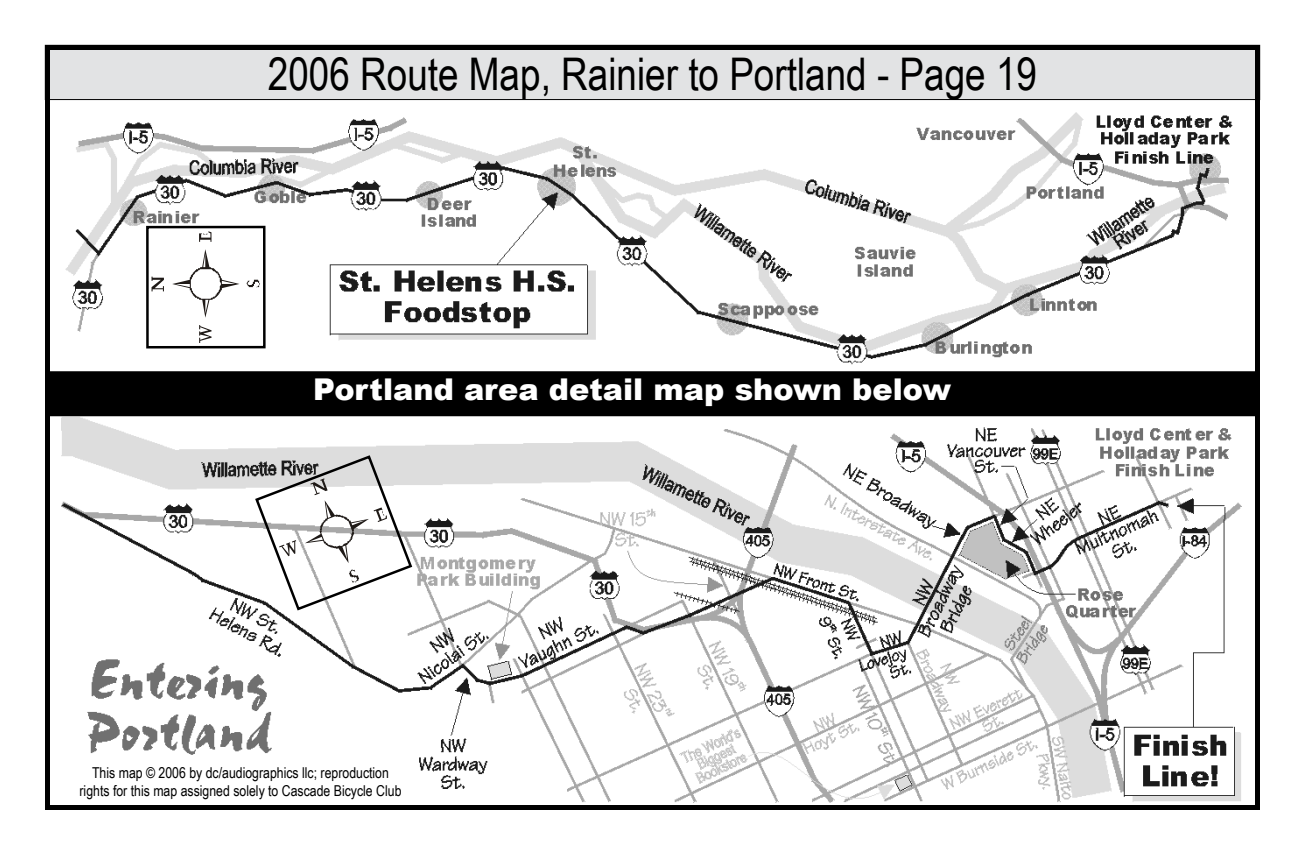
<style>
.page{position:relative;width:1305px;height:855px;background:#fff}
.page>*{position:absolute;margin:0;border:0;box-sizing:border-box;transform-origin:0 0}
.t1{font:45px "Arial Narrow";color:#000}
.t2{font:900 30px "Arial";color:#fff}
.t3{font:15px/18px "Arial Narrow";color:#000;text-align:center}
</style>
<div class="page">
<img style="left:61px;top:112px;width:1180px;height:691px">
<div style="left:45px;top:45px;width:1215px;height:55px;background:#e2e3e4"></div>
<div style="left:45px;top:45px;width:1215px;height:55px;border:1px solid #000"></div>
<div style="left:45px;top:45px;width:1215px;height:765px;border:5px solid #000"></div>
<div style="left:51px;top:374px;width:1201px;height:40px;background:#000"></div>
<div style="left:48px;top:371px;width:1207px;height:45px;border:5px solid #000"></div>
<svg style="left:254px;top:454px;width:160px;height:158px"></svg>
<svg style="left:151px;top:231px;width:109px;height:112px"></svg>
<div style="left:146px;top:226px;width:120px;height:122px;border:2px solid #000"></div>
<h1 class="t1" style="left:268px;top:42px;width:771px">2006 Route Map, Rainier to Portland - Page 19</h1>
<h2 class="t2" style="left:313px;top:367px;width:639px">Portland area detail map shown below</h2>
<p class="t3" style="left:80px;top:763px;width:323px">This map © 2006 by dc/audiographics llc; reproduction rights for this map assigned solely to Cascade Bicycle Club</p>
</div>
